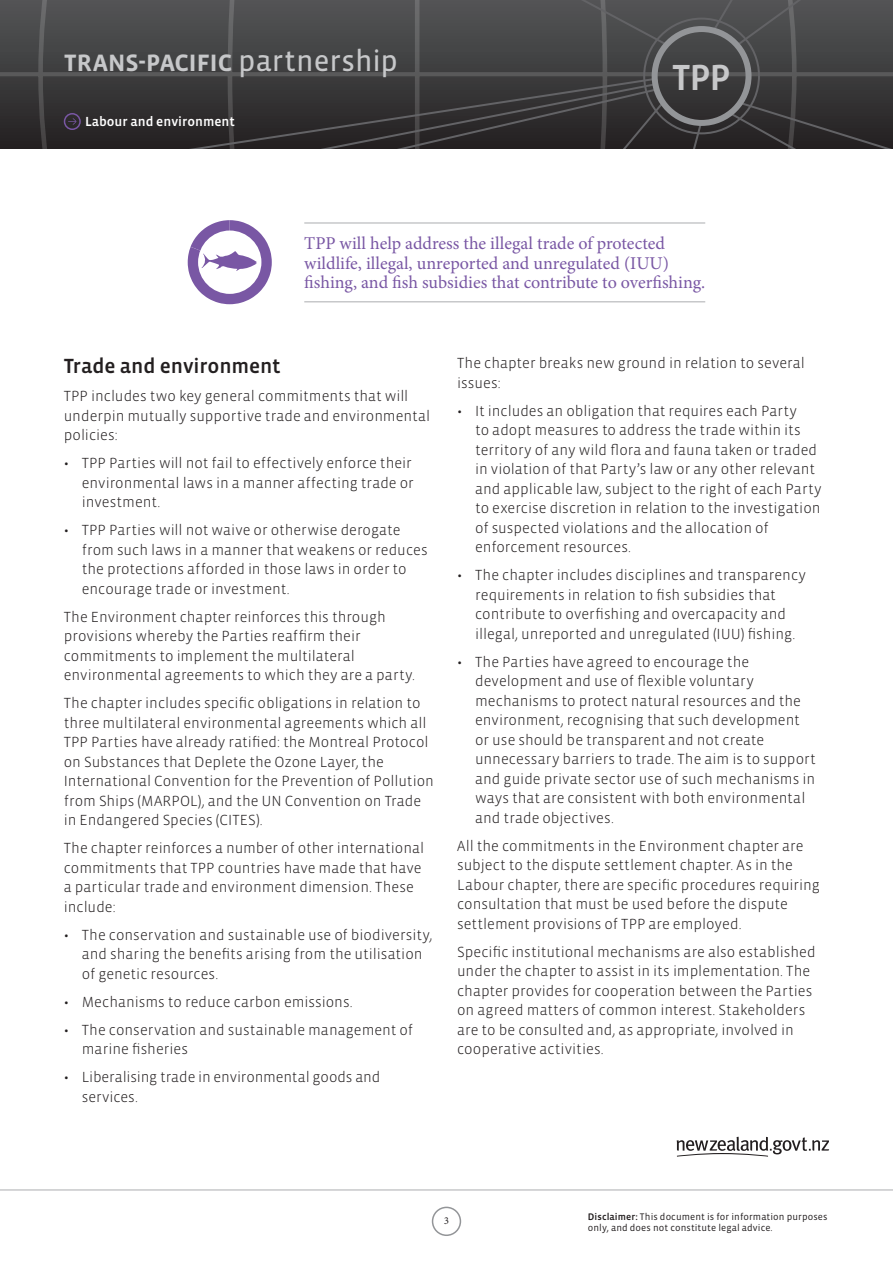
<style>
.page{position:relative;width:893px;height:1263px;background:#fff}
.page>*{position:absolute;margin:0;border:0;box-sizing:border-box;transform-origin:0 0}
.t1{font:500 37.2px "Vista Sans OT";color:#c7c8ca}
.t2{font:500 30px "Vista Sans OT";letter-spacing:-.035em;color:#c7c8ca}
.Header_2{font:500 21px "Vista Sans OT";color:#231f20}
.Pull_Quote{font:18px/19.5px "Minion Pro";color:#7957a4}
.Body_Copy{font:300 15px/19.5px "Vista Sans OT";color:#231f20}
.t3{font:500 13.5px "Vista Sans OT";color:#fff}
.t4{font:10.5px "Minion Pro";color:#231f20}
.t5{font:9.75px/11.7px "Vista Sans OT";letter-spacing:.01em;color:#231f20}
.s1{font-weight:400}
.s2{font-weight:500}
</style>
<div class="page">
<svg style="left:0;top:0;width:893px;height:149px;background:#474748"></svg>
<svg style="left:712px;top:0;width:99px;height:47px;background:#515153"></svg>
<svg style="left:725px;top:100px;width:168px;height:49px;background:#312e2f"></svg>
<svg style="left:529px;top:0;width:138px;height:46px;background:#4e4e50"></svg>
<div style="left:652px;top:26px;width:99px;height:100px;border:6px solid #939598;border-radius:50%"></div>
<div style="left:432px;top:1206px;width:29px;height:30px;border:2px solid #939598;border-radius:50%"></div>
<hr style="left:0;top:1189px;width:893px;height:2px;background:#c7c8ca">
<svg style="left:34px;top:77px;width:669px;height:72px;background:#333132"></svg>
<div style="left:64px;top:113px;width:17px;height:17px;border:2px solid #7957a4;border-radius:50%"></div>
<svg style="left:677px;top:1137px;width:152px;height:20px"></svg>
<hr style="left:304px;top:222px;width:401px;height:2px;background:#c7c8ca">
<hr style="left:304px;top:301px;width:401px;height:1px;background:#c7c8ca">
<svg style="left:188px;top:220px;width:84px;height:84px"></svg>
<h2 class="t2" style="left:64px;top:46px;width:336px">trans-pacific <span class="s1">partnership</span></h2>
<p class="t3" style="left:85px;top:115px;width:151px">Labour and environment</p>
<h1 class="t1" style="left:672px;top:58px;width:60px">TPP</h1>
<p class="Pull_Quote" style="left:304px;top:234px;width:402px">TPP will help address the illegal trade of protected wildlife, illegal, unreported and unregulated (IUU) fishing, and fish subsidies that contribute to overfishing.</p>
<p class="Header_2" style="left:64px;top:355px;width:218px">Trade and environment</p>
<p class="Body_Copy" style="left:64px;top:387px;width:368px">TPP includes two key general commitments that will underpin mutually supportive trade and environmental policies:</p>
<p class="Body_Copy" style="left:82px;top:454px;width:334px;text-indent:-18px">• TPP Parties will not fail to effectively enforce their environmental laws in a manner affecting trade or investment.</p>
<p class="Body_Copy" style="left:82px;top:521px;width:347px;text-indent:-18px">• TPP Parties will not waive or otherwise derogate from such laws in a manner that weakens or reduces the protections afforded in those laws in order to encourage trade or investment.</p>
<p class="Body_Copy" style="left:64px;top:607px;width:353px">The Environment chapter reinforces this through provisions whereby the Parties reaffirm their commitments to implement the multilateral environmental agreements to which they are a party.</p>
<p class="Body_Copy" style="left:64px;top:694px;width:372px">The chapter includes specific obligations in relation to three multilateral environmental agreements which all TPP Parties have already ratified: the Montreal Protocol on Substances that Deplete the Ozone Layer, the International Convention for the Prevention of Pollution from Ships (MARPOL), and the UN Convention on Trade in Endangered Species (CITES).</p>
<p class="Body_Copy" style="left:64px;top:839px;width:362px">The chapter reinforces a number of other international commitments that TPP countries have made that have a particular trade and environment dimension. These include:</p>
<p class="Body_Copy" style="left:82px;top:925px;width:352px;text-indent:-18px">• The conservation and sustainable use of biodiversity, and sharing the benefits arising from the utilisation of genetic resources.</p>
<p class="Body_Copy" style="left:64px;top:992px;width:291px">• Mechanisms to reduce carbon emissions.</p>
<p class="Body_Copy" style="left:82px;top:1020px;width:333px;text-indent:-18px">• The conservation and sustainable management of marine fisheries</p>
<p class="Body_Copy" style="left:82px;top:1068px;width:300px;text-indent:-18px">• Liberalising trade in environmental goods and services.</p>
<p class="Body_Copy" style="left:457px;top:354px;width:349px">The chapter breaks new ground in relation to several issues:</p>
<p class="Body_Copy" style="left:475px;top:401px;width:348px;text-indent:-18px">• It includes an obligation that requires each Party<br>to adopt measures to address the trade within its territory of any wild flora and fauna taken or traded in violation of that Party’s law or any other relevant and applicable law, subject to the right of each Party to exercise discretion in relation to the investigation of suspected violations and the allocation of enforcement resources.</p>
<p class="Body_Copy" style="left:475px;top:566px;width:332px;text-indent:-18px">• The chapter includes disciplines and transparency requirements in relation to fish subsidies that contribute to overfishing and overcapacity and illegal, unreported and unregulated (IUU) fishing.</p>
<p class="Body_Copy" style="left:475px;top:652px;width:342px;text-indent:-18px">• The Parties have agreed to encourage the development and use of flexible voluntary mechanisms to protect natural resources and the environment, recognising that such development or use should be transparent and not create unnecessary barriers to trade. The aim is to support and guide private sector use of such mechanisms in ways that are consistent with both environmental and trade objectives.</p>
<p class="Body_Copy" style="left:457px;top:836px;width:364px">All the commitments in the Environment chapter are subject to the dispute settlement chapter. As in the Labour chapter, there are specific procedures requiring consultation that must be used before the dispute settlement provisions of TPP are employed.</p>
<p class="Body_Copy" style="left:457px;top:942px;width:360px">Specific institutional mechanisms are also established under the chapter to assist in its implementation. The chapter provides for cooperation between the Parties on agreed matters of common interest. Stakeholders are to be consulted and, as appropriate, involved in cooperative activities.</p>
<p class="t4" style="left:444px;top:1213px;width:6px">3</p>
<p class="t5" style="left:588px;top:1211px;width:241px"><span class="s2">Disclaimer:</span> This document is for information purposes only, and does not constitute legal advice.</p>
</div>
